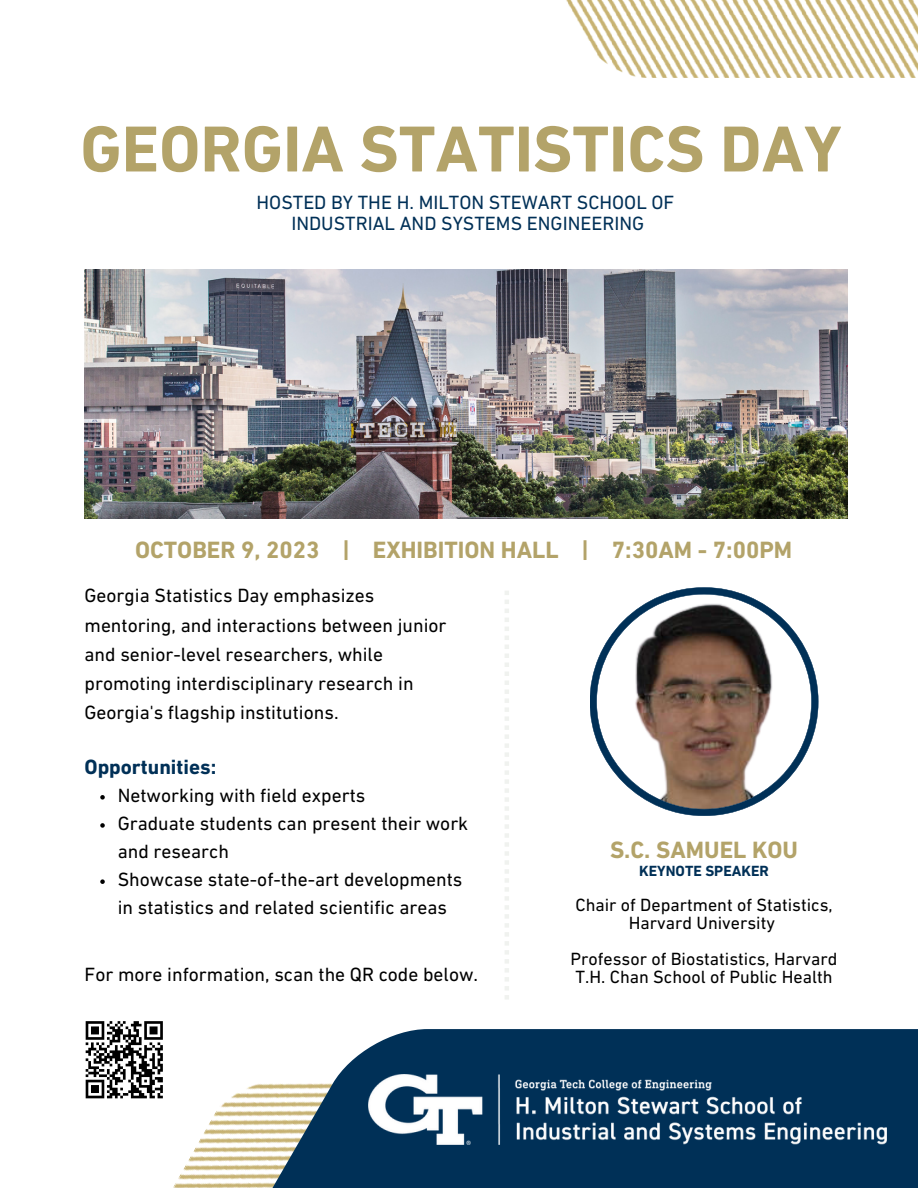
<style>
.page{position:relative;width:918px;height:1188px;background:#fff}
.page>*{position:absolute;margin:0;border:0;box-sizing:border-box;transform-origin:0 0}
.t1{font:700 66px "DIN Next LT Pro";color:#b3a369}
.t2{font:700 24px "DIN Next LT Pro";color:#b3a369}
.t3{font:700 21px "DIN Next LT Pro";color:#003057}
.t4{font:19.5px/29.2px "DIN Next LT Pro";color:#000}
.t5{font:19.5px "DIN Next LT Pro";color:#003057}
.t6{font:18px/18px "DIN Next LT Pro";color:#000;text-align:center}
.t7{font:700 15px "DIN Next LT Pro";color:#003057}
</style>
<div class="page">
<img style="left:85px;top:269px;width:762px;height:249px">
<svg style="left:173px;top:1029px;width:745px;height:159px;fill:#003057"></svg>
<img style="left:369px;top:1074px;width:517px;height:71px">
<img style="left:566px;top:0;width:352px;height:77px">
<svg style="left:100px;top:795px;width:5px;height:5px"></svg>
<svg style="left:100px;top:823px;width:5px;height:5px"></svg>
<svg style="left:100px;top:879px;width:5px;height:5px"></svg>
<svg style="left:85px;top:1021px;width:78px;height:78px"></svg>
<svg style="left:505px;top:591px;width:4px;height:408px"></svg>
<svg style="left:590px;top:587px;width:228px;height:229px"></svg>
<p class="t1" style="left:80px;top:122px;width:763px">GEORGIA STATISTICS DAY</p>
<p class="t5" style="left:257px;top:195px;width:419px">HOSTED BY THE H. MILTON STEWART SCHOOL OF</p>
<p class="t5" style="left:291px;top:215px;width:354px">INDUSTRIAL AND SYSTEMS ENGINEERING</p>
<p class="t2" style="left:135px;top:540px;width:659px">OCTOBER 9, 2023 | EXHIBITION HALL | 7:30AM - 7:00PM</p>
<p class="t4" style="left:85px;top:583px;width:364px">Georgia Statistics Day emphasizes mentoring, and interactions between junior and senior-level researchers, while promoting interdisciplinary research in Georgia's flagship institutions.</p>
<p class="t3" style="left:85px;top:758px;width:133px">Opportunities:</p>
<p class="t4" style="left:118px;top:782px;width:249px">Networking with field experts</p>
<p class="t4" style="left:118px;top:811px;width:352px;line-height:28.2px">Graduate students can present their work and research</p>
<p class="t4" style="left:118px;top:867px;width:346px;line-height:28.2px">Showcase state-of-the-art developments in statistics and related scientific areas</p>
<p class="t4" style="left:85px;top:961px;width:395px">For more information, scan the QR code below.</p>
<p class="t2" style="left:610px;top:840px;width:190px">S.C. SAMUEL KOU</p>
<p class="t7" style="left:639px;top:865px;width:131px">KEYNOTE SPEAKER</p>
<p class="t6" style="left:575px;top:897px;width:259px">Chair of Department of Statistics,<br>Harvard University</p>
<p class="t6" style="left:571px;top:951px;width:269px;text-align:left">Professor of Biostatistics, Harvard<br>T.H. Chan School of Public Health</p>
</div>
